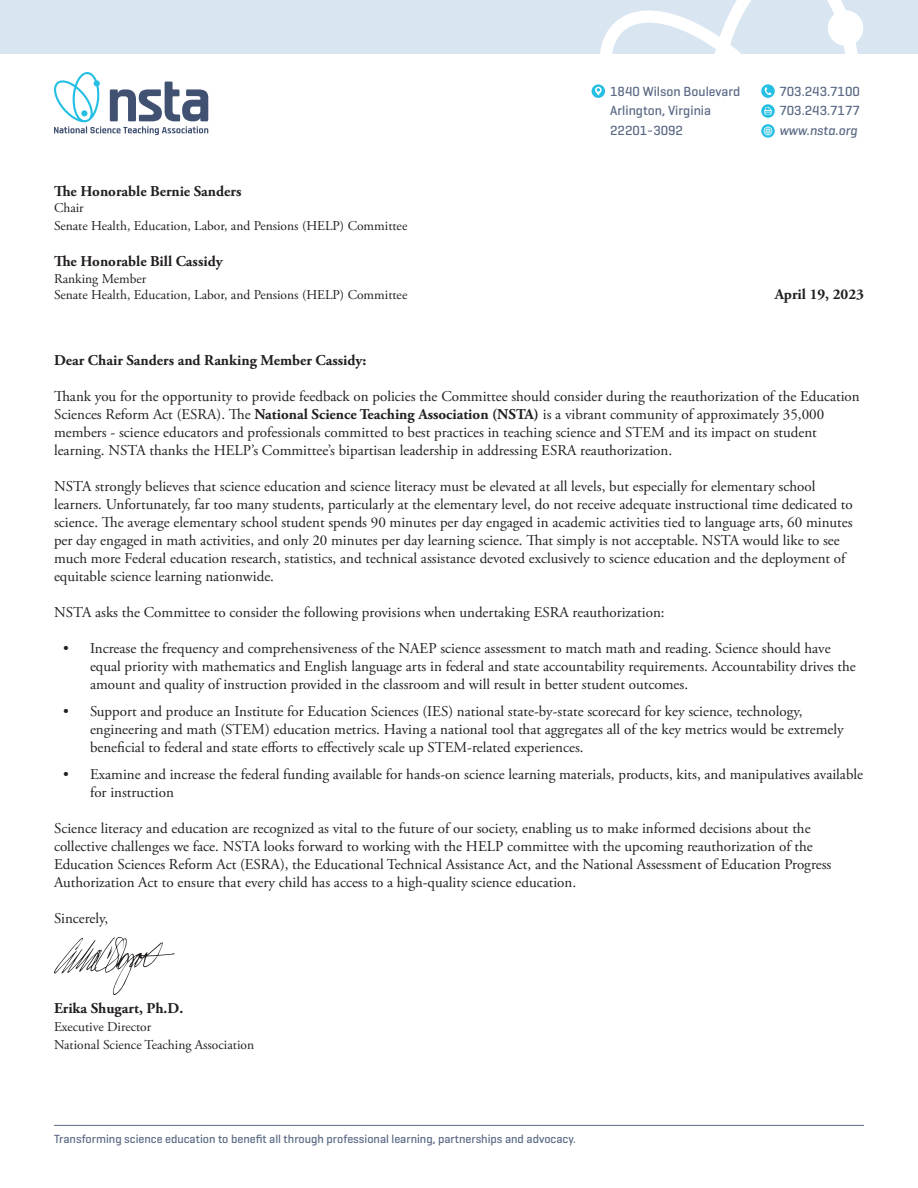
<style>
.page{position:relative;width:918px;height:1188px;background:#fff}
.page>*{position:absolute;margin:0;border:0;box-sizing:border-box;transform-origin:0 0}
.t1{font:15px/18px "Adobe Garamond Pro";color:#231f20}
.t2{font:700 15px "Adobe Garamond Pro";color:#231f20}
.t3{font:13.5px/18px "Adobe Garamond Pro";color:#231f20}
.t4{font:500 13.5px/19.5px "Geogrotesque";color:#5a6984}
.t5{font:italic 500 13.5px "Geogrotesque";color:#5a6984}
.t6{font:500 12px "Geogrotesque";color:#5a6984}
.s1{font-weight:700}
</style>
<div class="page">
<svg style="left:54px;top:937px;width:121px;height:58px"></svg>
<hr style="left:54px;top:1125px;width:810px;height:1px;background:#5a6984">
<div style="left:0;top:0;width:918px;height:54px;background:#d9e5f1"></div>
<svg style="left:600px;top:0;width:264px;height:54px"></svg>
<svg style="left:54px;top:72px;width:154px;height:63px"></svg>
<svg style="left:592px;top:84px;width:13px;height:14px"></svg>
<svg style="left:595px;top:87px;width:7px;height:9px"></svg>
<svg style="left:761px;top:124px;width:14px;height:14px"></svg>
<svg style="left:764px;top:127px;width:8px;height:8px"></svg>
<svg style="left:761px;top:104px;width:14px;height:14px"></svg>
<svg style="left:764px;top:107px;width:8px;height:8px"></svg>
<svg style="left:761px;top:84px;width:14px;height:14px"></svg>
<p class="t2" style="left:54px;top:183px;width:189px">The Honorable Bernie Sanders</p>
<p class="t3" style="left:54px;top:200px;width:355px">Chair<br>Senate Health, Education, Labor, and Pensions (HELP) Committee</p>
<p class="t2" style="left:54px;top:253px;width:170px">The Honorable Bill Cassidy</p>
<p class="t3" style="left:54px;top:271px;width:355px;line-height:16.2px">Ranking Member<br>Senate Health, Education, Labor, and Pensions (HELP) Committee</p>
<p class="t4" style="left:610px;top:81px;width:132px">1840 Wilson Boulevard<br>Arlington, Virginia<br>22201-3092</p>
<p class="t4" style="left:779px;top:81px;width:82px">703.243.7100<br>703.243.7177</p>
<p class="t5" style="left:779px;top:122px;width:79px">www.nsta.org</p>
<p class="t2" style="left:775px;top:285px;width:91px">April 19, 2023</p>
<p class="t2" style="left:54px;top:352px;width:314px">Dear Chair Sanders and Ranking Member Cassidy:</p>
<p class="t1" style="left:54px;top:388px;width:807px">Thank you for the opportunity to provide feedback on policies the Committee should consider during the reauthorization of the Education Sciences Reform Act (ESRA). The <span class="s1">National Science Teaching Association (NSTA)</span> is a vibrant community of approximately 35,000 members - science educators and professionals committed to best practices in teaching science and STEM and its impact on student learning. NSTA thanks the HELP’s Committee’s bipartisan leadership in addressing ESRA reauthorization.</p>
<p class="t1" style="left:54px;top:478px;width:800px">NSTA strongly believes that science education and science literacy must be elevated at all levels, but especially for elementary school learners. Unfortunately, far too many students, particularly at the elementary level, do not receive adequate instructional time dedicated to science. The average elementary school student spends 90 minutes per day engaged in academic activities tied to language arts, 60 minutes per day engaged in math activities, and only 20 minutes per day learning science. That simply is not acceptable. NSTA would like to see much more Federal education research, statistics, and technical assistance devoted exclusively to science education and the deployment of equitable science learning nationwide.</p>
<p class="t1" style="left:54px;top:604px;width:612px">NSTA asks the Committee to consider the following provisions when undertaking ESRA reauthorization:</p>
<p class="t1" style="left:90px;top:640px;width:767px;text-indent:-27px">• Increase the frequency and comprehensiveness of the NAEP science assessment to match math and reading. Science should have equal priority with mathematics and English language arts in federal and state accountability requirements. Accountability drives the amount and quality of instruction provided in the classroom and will result in better student outcomes.</p>
<p class="t1" style="left:90px;top:703px;width:755px;text-indent:-27px">• Support and produce an Institute for Education Sciences (IES) national state-by-state scorecard for key science, technology, engineering and math (STEM) education metrics. Having a national tool that aggregates all of the key metrics would be extremely beneficial to federal and state efforts to effectively scale up STEM-related experiences.</p>
<p class="t1" style="left:90px;top:766px;width:775px;text-indent:-27px">• Examine and increase the federal funding available for hands-on science learning materials, products, kits, and manipulatives available for instruction</p>
<p class="t1" style="left:54px;top:820px;width:779px">Science literacy and education are recognized as vital to the future of our society, enabling us to make informed decisions about the collective challenges we face. NSTA looks forward to working with the HELP committee with the upcoming reauthorization of the Education Sciences Reform Act (ESRA), the Educational Technical Assistance Act, and the National Assessment of Education Progress Authorization Act to ensure that every child has access to a high-quality science education.</p>
<p class="t1" style="left:54px;top:910px;width:56px">Sincerely,</p>
<p class="t2" style="left:54px;top:1000px;width:131px">Erika Shugart, Ph.D.</p>
<p class="t3" style="left:54px;top:1019px;width:202px">Executive Director<br>National Science Teaching Association</p>
<p class="t6" style="left:54px;top:1131px;width:524px">Transforming science education to benefit all through professional learning, partnerships and advocacy.</p>
</div>
